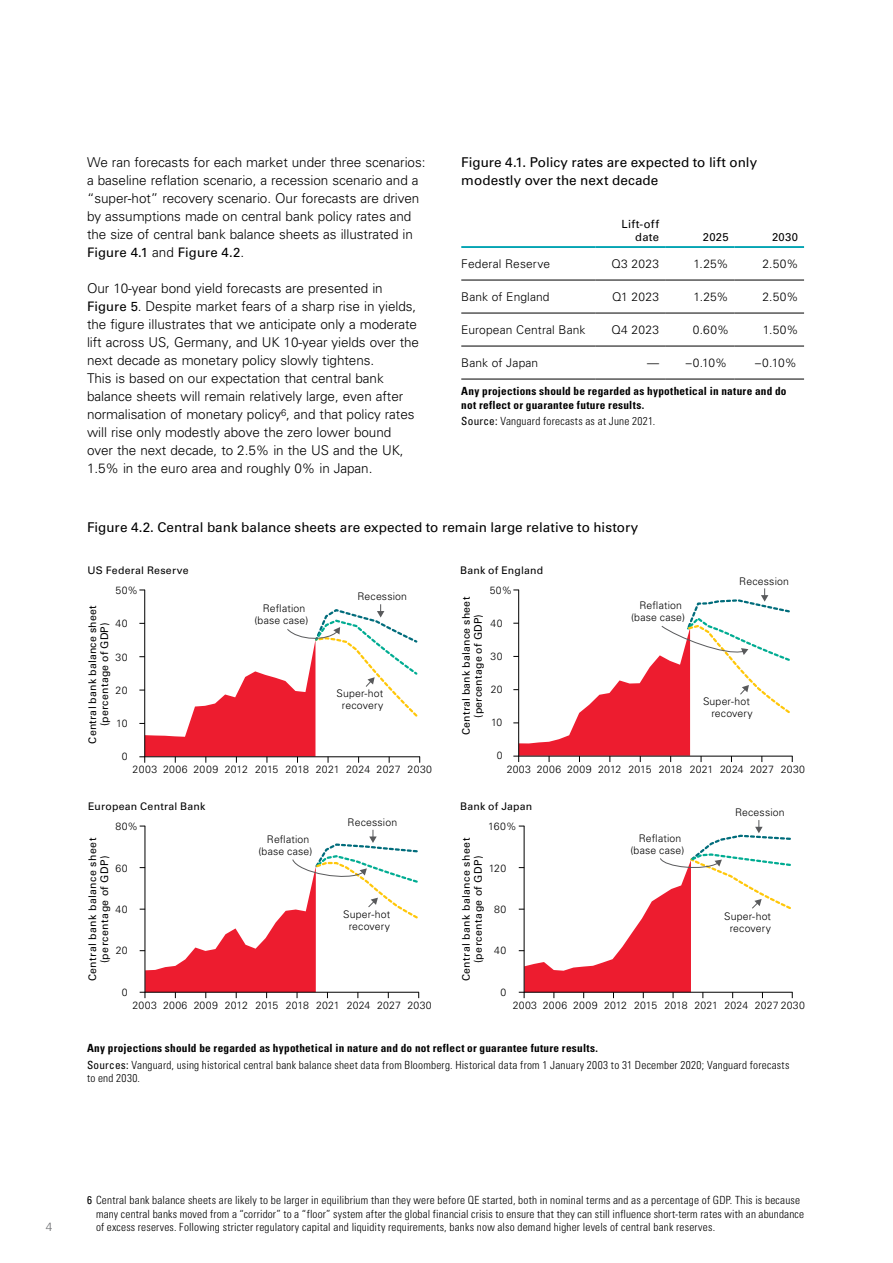
<style>
.page{position:relative;width:893px;height:1263px;background:#fff}
.page>*{position:absolute;margin:0;border:0;box-sizing:border-box;transform-origin:0 0}
.t1{font:300 13.5px/18px "Univers LT Std";letter-spacing:-.005em;color:#000}
.t2{font:13.5px/18px "Univers LT Std";letter-spacing:.005em;color:#000}
.t3{font:13.2px "Univers LT Std";letter-spacing:.005em;color:#000}
.t4{font:300 12px "Univers LT Std";letter-spacing:.01em;color:#000}
.t5{font:300 12px "Univers LT Std";color:#6d6e71}
.t6{font:300 condensed 11.25px/13.5px "Univers LT Std";letter-spacing:.015em;color:#000}
.t7{font:700 condensed 11.25px/13.5px "Univers LT Std";letter-spacing:.02em;color:#000}
.t8{font:11.25px/13.5px "Univers LT Std";letter-spacing:.02em;color:#000;text-align:right}
.t9{font:300 10.5px/12px "Univers LT Std";letter-spacing:.015em;color:#000;text-align:center}
.t10{font:10.5px/12px "Univers LT Std";letter-spacing:.03em;color:#000;text-align:center}
.s1{font-weight:300;font-size:13.5px}
.s2{font-weight:400;font-size:13.2px}
.s3{font-weight:400}
.s4{font-weight:700}
</style>
<div class="page">
<hr style="left:461px;top:280px;width:135px;height:1px;background:#000">
<hr style="left:596px;top:280px;width:69px;height:1px;background:#000">
<hr style="left:665px;top:280px;width:70px;height:1px;background:#000">
<hr style="left:735px;top:280px;width:69px;height:1px;background:#000">
<hr style="left:461px;top:379px;width:135px;height:1px;background:#000">
<hr style="left:596px;top:379px;width:69px;height:1px;background:#000">
<hr style="left:665px;top:379px;width:70px;height:1px;background:#000">
<hr style="left:735px;top:379px;width:69px;height:1px;background:#000">
<hr style="left:461px;top:246px;width:135px;height:2px;background:#00a3b2">
<hr style="left:596px;top:246px;width:69px;height:2px;background:#00a3b2">
<hr style="left:665px;top:246px;width:70px;height:2px;background:#00a3b2">
<hr style="left:735px;top:246px;width:69px;height:2px;background:#00a3b2">
<hr style="left:461px;top:313px;width:135px;height:1px;background:#000">
<hr style="left:596px;top:313px;width:69px;height:1px;background:#000">
<hr style="left:665px;top:313px;width:70px;height:1px;background:#000">
<hr style="left:735px;top:313px;width:69px;height:1px;background:#000">
<hr style="left:461px;top:346px;width:135px;height:1px;background:#000">
<hr style="left:596px;top:346px;width:69px;height:1px;background:#000">
<hr style="left:665px;top:346px;width:70px;height:1px;background:#000">
<hr style="left:735px;top:346px;width:69px;height:1px;background:#000">
<hr style="left:144px;top:590px;width:1px;height:167px;background:#000">
<svg style="left:139px;top:604px;width:281px;height:159px"></svg>
<svg style="left:519px;top:820px;width:274px;height:178px"></svg>
<svg style="left:140px;top:826px;width:280px;height:172px"></svg>
<svg style="left:513px;top:588px;width:280px;height:174px"></svg>
<p class="t1" style="left:87px;top:154px;width:340px">We ran forecasts for each market under three scenarios: a baseline reflation scenario, a recession scenario and a “super-hot” recovery scenario. Our forecasts are driven by assumptions made on central bank policy rates and the size of central bank balance sheets as illustrated in</p>
<p class="t3" style="left:87px;top:245px;width:159px">Figure 4.1 <span class="s1">and</span> Figure 4.2<span class="s1">.</span></p>
<p class="t1" style="left:87px;top:280px;width:334px">Our 10-year bond yield forecasts are presented in <span class="s2">Figure 5</span>. Despite market fears of a sharp rise in yields, the figure illustrates that we anticipate only a moderate lift across US, Germany, and UK 10-year yields over the next decade as monetary policy slowly tightens.<br>This is based on our expectation that central bank balance sheets will remain relatively large, even after normalisation of monetary policy<sup>6</sup>, and that policy rates will rise only modestly above the zero lower bound over the next decade, to 2.5% in the US and the UK, 1.5% in the euro area and roughly 0% in Japan.</p>
<p class="t2" style="left:461px;top:154px;width:297px">Figure 4.1. Policy rates are expected to lift only modestly over the next decade</p>
<p class="t8" style="left:621px;top:217px;width:39px">Lift-off date</p>
<p class="t8" style="left:703px;top:230px;width:27px">2025</p>
<p class="t8" style="left:772px;top:230px;width:27px">2030</p>
<p class="t4" style="left:461px;top:256px;width:90px">Federal Reserve</p>
<p class="t4" style="left:611px;top:256px;width:49px">Q3 2023</p>
<p class="t4" style="left:693px;top:256px;width:37px">1.25%</p>
<p class="t4" style="left:762px;top:256px;width:38px">2.50%</p>
<p class="t4" style="left:461px;top:289px;width:90px">Bank of England</p>
<p class="t4" style="left:612px;top:289px;width:49px">Q1 2023</p>
<p class="t4" style="left:693px;top:289px;width:37px">1.25%</p>
<p class="t4" style="left:762px;top:289px;width:38px">2.50%</p>
<p class="t4" style="left:461px;top:322px;width:126px">European Central Bank</p>
<p class="t4" style="left:612px;top:322px;width:49px">Q4 2023</p>
<p class="t4" style="left:693px;top:322px;width:38px">0.60%</p>
<p class="t4" style="left:763px;top:322px;width:37px">1.50%</p>
<p class="t4" style="left:461px;top:355px;width:79px">Bank of Japan</p>
<p class="t4" style="left:647px;top:355px;width:82px">— –0.10%</p>
<p class="t4" style="left:755px;top:355px;width:43px">–0.10%</p>
<p class="t7" style="left:461px;top:384px;width:327px">Any projections should be regarded as hypothetical in nature and do not reflect or guarantee future results.</p>
<p class="t6" style="left:461px;top:414px;width:195px"><span class="s3">Source:</span> Vanguard forecasts as at June 2021.</p>
<p class="t2" style="left:87px;top:518px;width:553px">Figure 4.2. Central bank balance sheets are expected to remain large relative to history</p>
<p class="t10" style="left:88px;top:564px;width:102px">US Federal Reserve</p>
<p class="t10" style="left:460px;top:564px;width:84px">Bank of England</p>
<p class="t9" style="left:490px;top:584px;width:24px">50%</p>
<p class="t9" style="left:115px;top:585px;width:24px">50%</p>
<p class="t9" style="left:357px;top:591px;width:51px">Recession</p>
<p class="t10" style="left:87px;top:744px;width:140px;rotate:-90deg">Central bank balance sheet (percentage of GDP)</p>
<p class="t10" style="left:460px;top:735px;width:140px;rotate:-90deg">Central bank balance sheet (percentage of GDP)</p>
<p class="t9" style="left:254px;top:603px;width:55px">Reflation (base case)</p>
<p class="t9" style="left:490px;top:618px;width:13px">40</p>
<p class="t9" style="left:115px;top:618px;width:14px">40</p>
<p class="t9" style="left:491px;top:651px;width:13px">30</p>
<p class="t9" style="left:115px;top:651px;width:14px">30</p>
<p class="t9" style="left:491px;top:684px;width:13px">20</p>
<p class="t9" style="left:491px;top:717px;width:13px">10</p>
<p class="t9" style="left:116px;top:684px;width:13px">20</p>
<p class="t9" style="left:116px;top:717px;width:13px">10</p>
<p class="t9" style="left:336px;top:687px;width:48px">Super-hot recovery</p>
<p class="t9" style="left:122px;top:750px;width:7px">0</p>
<p class="t9" style="left:497px;top:750px;width:7px">0</p>
<p class="t9" style="left:631px;top:599px;width:55px">Reflation (base case)</p>
<p class="t9" style="left:739px;top:575px;width:51px">Recession</p>
<p class="t9" style="left:703px;top:695px;width:51px;text-align:right">Super-hot recovery</p>
<p class="t9" style="left:133px;top:764px;width:301px">2003 2006 2009 2012 2015 2018 2021 2024 2027 2030</p>
<p class="t9" style="left:507px;top:763px;width:300px">2003 2006 2009 2012 2015 2018 2021 2024 2027 2030</p>
<p class="t10" style="left:88px;top:800px;width:119px">European Central Bank</p>
<p class="t9" style="left:115px;top:821px;width:24px">80%</p>
<p class="t9" style="left:348px;top:816px;width:51px">Recession</p>
<p class="t10" style="left:460px;top:800px;width:74px">Bank of Japan</p>
<p class="t9" style="left:488px;top:821px;width:30px">160%</p>
<p class="t9" style="left:735px;top:806px;width:51px">Recession</p>
<p class="t9" style="left:258px;top:833px;width:55px">Reflation (base case)</p>
<p class="t10" style="left:87px;top:981px;width:145px;rotate:-90deg">Central bank balance sheet (percentage of GDP)</p>
<p class="t10" style="left:460px;top:981px;width:145px;rotate:-90deg">Central bank balance sheet (percentage of GDP)</p>
<p class="t9" style="left:115px;top:862px;width:14px">60</p>
<p class="t9" style="left:489px;top:862px;width:19px">120</p>
<p class="t9" style="left:116px;top:903px;width:14px">40</p>
<p class="t9" style="left:494px;top:903px;width:14px">80</p>
<p class="t9" style="left:343px;top:908px;width:48px">Super-hot recovery</p>
<p class="t9" style="left:116px;top:944px;width:13px">20</p>
<p class="t9" style="left:494px;top:944px;width:14px">40</p>
<p class="t9" style="left:122px;top:986px;width:7px">0</p>
<p class="t9" style="left:500px;top:986px;width:7px">0</p>
<p class="t9" style="left:630px;top:832px;width:55px">Reflation (base case)</p>
<p class="t9" style="left:724px;top:910px;width:48px">Super-hot recovery</p>
<p class="t9" style="left:133px;top:999px;width:301px">2003 2006 2009 2012 2015 2018 2021 2024 2027 2030</p>
<p class="t9" style="left:513px;top:999px;width:294px">2003 2006 2009 2012 2015 2018 2021 2024 2027 2030</p>
<p class="t6" style="left:87px;top:1040px;width:704px;line-height:16.5px"><span class="s4">Any projections should be regarded as hypothetical in nature and do not reflect or guarantee future results.<br></span><span class="s3">Sources:</span> Vanguard, using historical central bank balance sheet data from Bloomberg. Historical data from 1 January 2003 to 31 December 2020; Vanguard forecasts</p>
<p class="t6" style="left:87px;top:1071px;width:55px">to end 2030.</p>
<p class="t5" style="left:46px;top:1220px;width:8px">4</p>
<p class="t6" style="left:96px;top:1194px;width:710px;text-indent:-9px"><span class="s3">6</span> Central bank balance sheets are likely to be larger in equilibrium than they were before QE started, both in nominal terms and as a percentage of GDP. This is because many central banks moved from a “corridor” to a “floor” system after the global financial crisis to ensure that they can still influence short-term rates with an abundance of excess reserves. Following stricter regulatory capital and liquidity requirements, banks now also demand higher levels of central bank reserves.</p>
</div>
